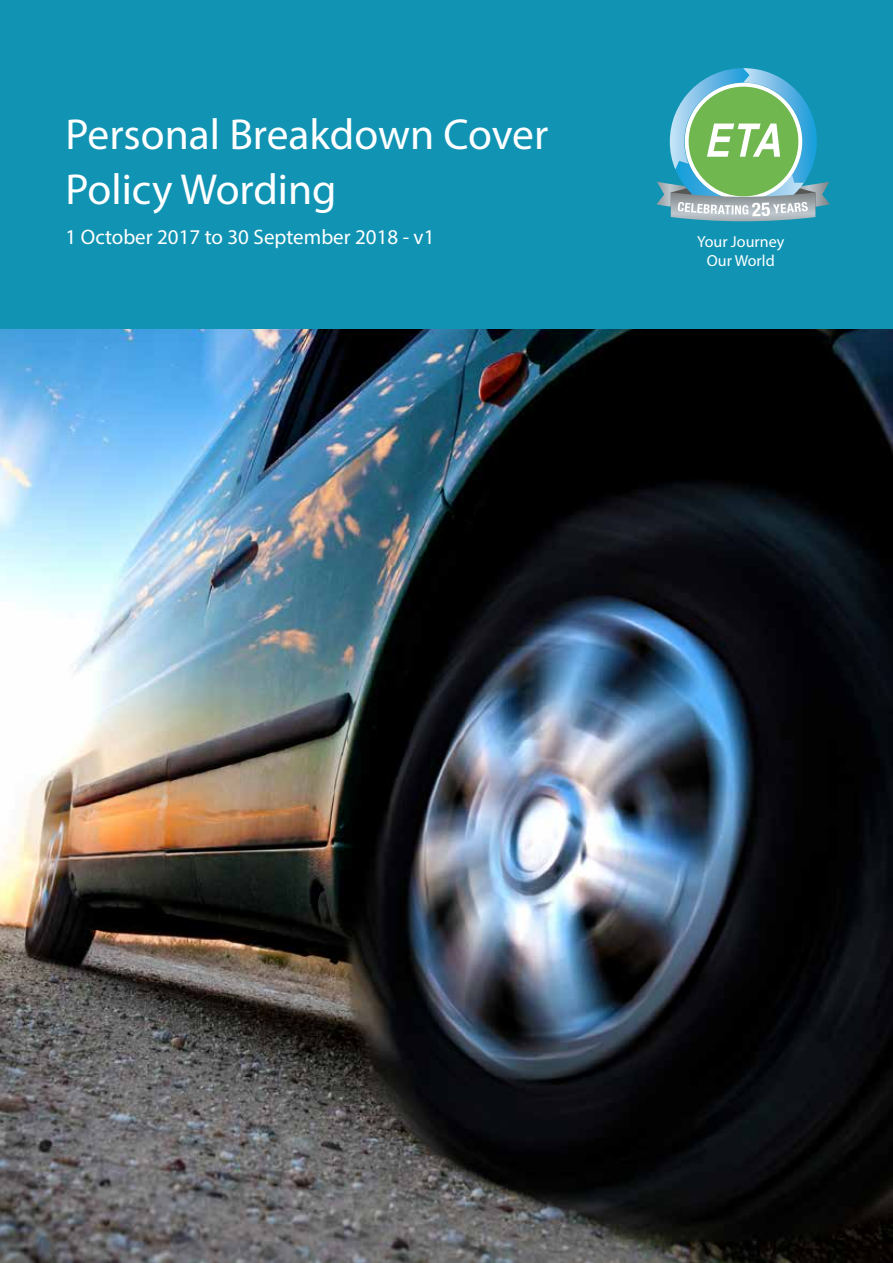
<style>
.page{position:relative;width:893px;height:1263px;background:#fff}
.page>*{position:absolute;margin:0;border:0;box-sizing:border-box;transform-origin:0 0}
.t1{font:43.5px/55.5px "Myriad Pro";color:#fff}
.t2{font:21px "Myriad Pro";color:#fff}
.t3{font:16.05px/19.2px "Myriad Pro";color:#fff;text-align:center}
</style>
<div class="page">
<img style="left:0;top:328px;width:893px;height:935px">
<div style="left:0;top:0;width:893px;height:328px;background:#1194b4"></div>
<svg style="left:656px;top:68px;width:174px;height:154px"></svg>
<p class="t1" style="left:66px;top:106px;width:484px">Personal Breakdown Cover<br>Policy Wording</p>
<p class="t2" style="left:66px;top:224px;width:370px">1 October 2017 to 30 September 2018 - v1</p>
<p class="t3" style="left:697px;top:232px;width:88px">Your Journey<br>Our World</p>
</div>
